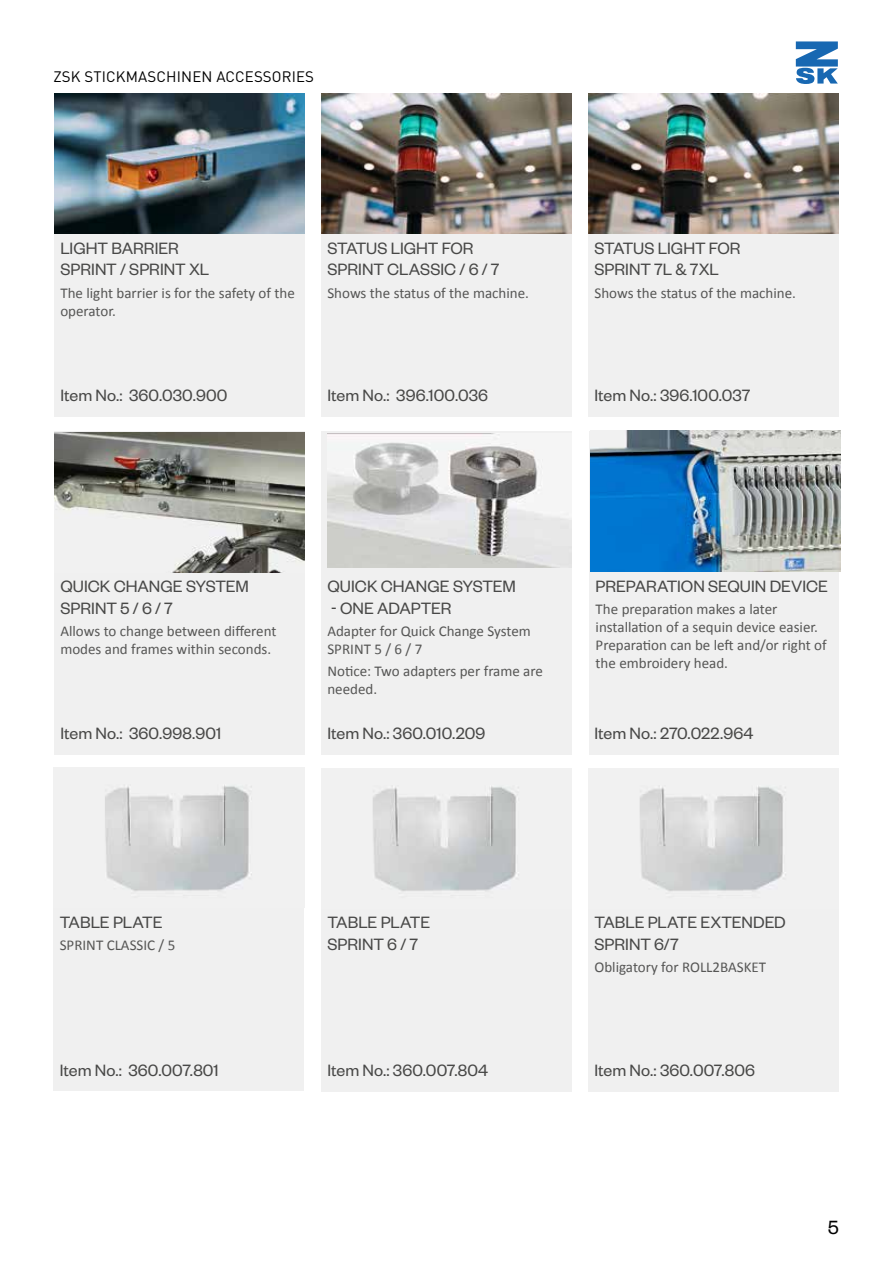
<style>
.page{position:relative;width:893px;height:1263px;background:#fff}
.page>*{position:absolute;margin:0;border:0;box-sizing:border-box;transform-origin:0 0}
.t1{font:21px "Founders Grotesk";color:#000}
.t2{font:18px/21.6px "Founders Grotesk";color:#484847}
.t3{font:15px/18px "Calibri";color:#565655}
.t4{font:15px "DIN Pro";letter-spacing:.01em;color:#000}
</style>
<div class="page">
<svg style="left:796px;top:41px;width:42px;height:43px"></svg>
<div style="left:54px;top:94px;width:251px;height:323px;background:#f0f0f0"></div>
<img style="left:54px;top:94px;width:251px;height:140px">
<div style="left:321px;top:94px;width:251px;height:323px;background:#f0f0f0"></div>
<img style="left:321px;top:94px;width:251px;height:140px">
<div style="left:588px;top:94px;width:251px;height:323px;background:#f0f0f0"></div>
<img style="left:588px;top:94px;width:251px;height:140px">
<div style="left:321px;top:432px;width:251px;height:323px;background:#f0f0f0"></div>
<img style="left:327px;top:435px;width:245px;height:133px">
<div style="left:54px;top:432px;width:251px;height:323px;background:#f0f0f0"></div>
<img style="left:54px;top:432px;width:251px;height:140px">
<div style="left:53px;top:767px;width:251px;height:324px;background:#f0f0f0"></div>
<img style="left:105px;top:785px;width:147px;height:106px">
<div style="left:321px;top:768px;width:251px;height:323px;background:#f0f0f0"></div>
<img style="left:373px;top:786px;width:144px;height:105px">
<div style="left:588px;top:768px;width:251px;height:323px;background:#f0f0f0"></div>
<img style="left:640px;top:786px;width:144px;height:105px">
<div style="left:589px;top:432px;width:250px;height:323px;background:#f0f0f0"></div>
<img style="left:590px;top:431px;width:250px;height:140px">
<p class="t4" style="left:53px;top:66px;width:262px">ZSK STICKMASCHINEN ACCESSORIES</p>
<p class="t2" style="left:60px;top:236px;width:150px">LIGHT BARRIER<br>SPRINT / SPRINT XL</p>
<p class="t3" style="left:60px;top:284px;width:236px">The light barrier is for the safety of the operator.</p>
<p class="t2" style="left:60px;top:384px;width:168px">Item No.: 360.030.900</p>
<p class="t2" style="left:327px;top:236px;width:174px">STATUS LIGHT FOR<br>SPRINT CLASSIC / 6 / 7</p>
<p class="t3" style="left:327px;top:284px;width:203px">Shows the status of the machine.</p>
<p class="t2" style="left:327px;top:384px;width:162px">Item No.: 396.100.036</p>
<p class="t2" style="left:594px;top:236px;width:148px">STATUS LIGHT FOR<br>SPRINT 7L &amp; 7XL</p>
<p class="t3" style="left:594px;top:284px;width:203px">Shows the status of the machine.</p>
<p class="t2" style="left:594px;top:384px;width:157px">Item No.: 396.100.037</p>
<p class="t2" style="left:60px;top:574px;width:190px">QUICK CHANGE SYSTEM<br>SPRINT 5 / 6 / 7</p>
<p class="t3" style="left:60px;top:622px;width:218px">Allows to change between different modes and frames within seconds.</p>
<p class="t2" style="left:60px;top:722px;width:162px">Item No.: 360.998.901</p>
<p class="t2" style="left:327px;top:574px;width:190px">QUICK CHANGE SYSTEM</p>
<p class="t2" style="left:331px;top:596px;width:122px">- ONE ADAPTER</p>
<p class="t3" style="left:327px;top:622px;width:205px">Adapter for Quick Change System<br>SPRINT 5 / 6 / 7</p>
<p class="t3" style="left:327px;top:662px;width:217px">Notice: Two adapters per frame are needed.</p>
<p class="t2" style="left:327px;top:722px;width:159px">Item No.: 360.010.209</p>
<p class="t2" style="left:596px;top:574px;width:234px">PREPARATION SEQUIN DEVICE</p>
<p class="t3" style="left:596px;top:600px;width:233px">The preparation makes a later installation of a sequin device easier.<br>Preparation can be left and/or right of the embroidery head.</p>
<p class="t2" style="left:594px;top:722px;width:160px">Item No.: 270.022.964</p>
<p class="t2" style="left:60px;top:910px;width:104px">TABLE PLATE</p>
<p class="t3" style="left:60px;top:936px;width:117px">SPRINT CLASSIC / 5</p>
<p class="t2" style="left:60px;top:1058px;width:160px">Item No.: 360.007.801</p>
<p class="t2" style="left:327px;top:911px;width:104px">TABLE PLATE<br>SPRINT 6 / 7</p>
<p class="t2" style="left:327px;top:1058px;width:162px">Item No.: 360.007.804</p>
<p class="t2" style="left:594px;top:911px;width:193px">TABLE PLATE EXTENDED<br>SPRINT 6/7</p>
<p class="t3" style="left:594px;top:958px;width:173px">Obligatory for ROLL2BASKET</p>
<p class="t2" style="left:594px;top:1058px;width:162px">Item No.: 360.007.806</p>
<p class="t1" style="left:828px;top:1214px;width:13px">5</p>
</div>
